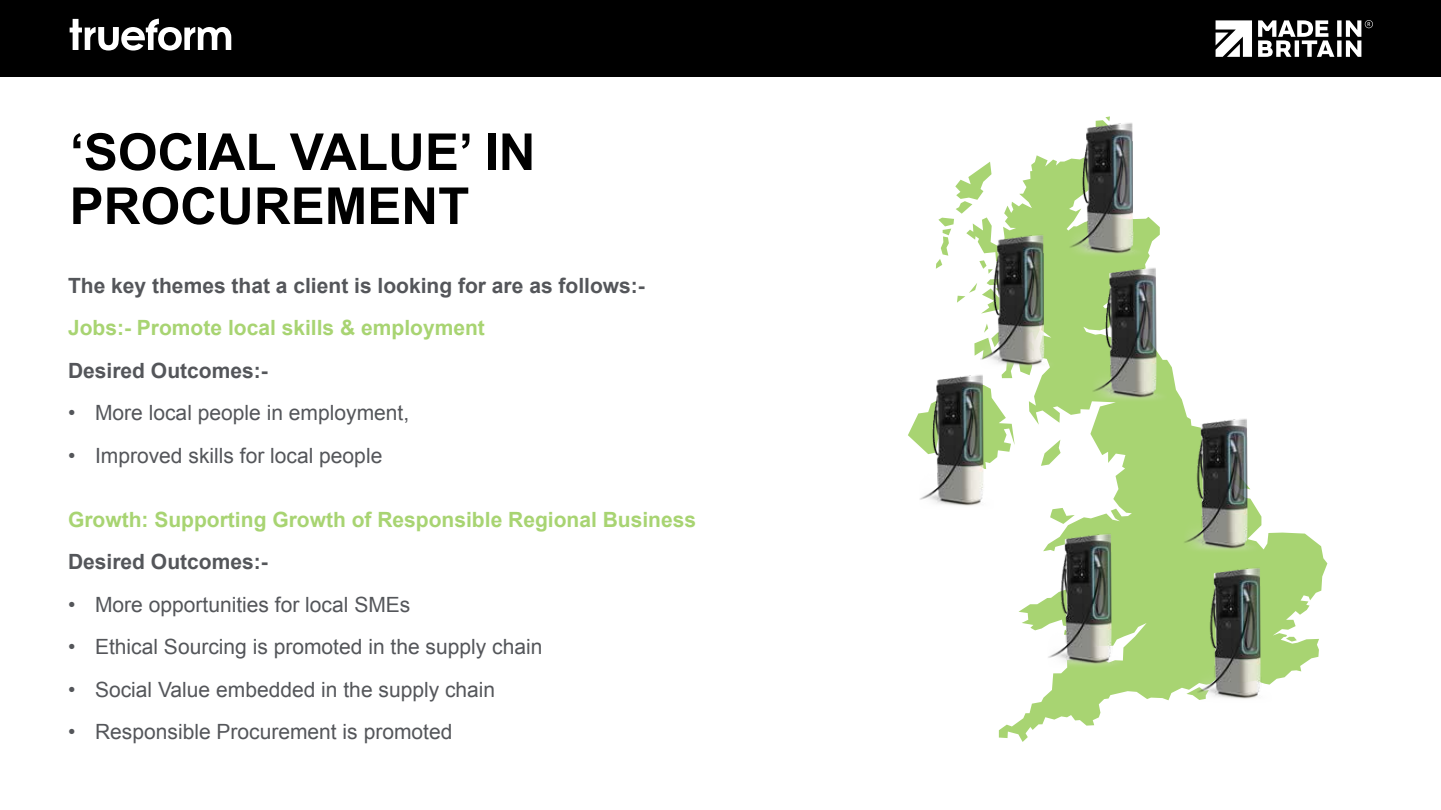
<style>
.page{position:relative;width:1441px;height:810px;background:#fff}
.page>*{position:absolute;margin:0;border:0;box-sizing:border-box;transform-origin:0 0}
.t1{font:700 51px/54px "Arial";color:#000}
.t2{font:21px "Arial";color:#54565a}
.t3{font:700 21px "Arial";color:#a8d472}
.t4{font:700 21px "Arial";color:#54565a}
</style>
<div class="page">
<svg style="left:908px;top:116px;width:419px;height:626px"></svg>
<img style="left:971px;top:229px;width:83px;height:142px">
<img style="left:1039px;top:528px;width:82px;height:141px">
<img style="left:910px;top:369px;width:83px;height:142px">
<img style="left:1188px;top:562px;width:83px;height:142px">
<img style="left:1174px;top:413px;width:83px;height:141px">
<img style="left:1083px;top:262px;width:83px;height:141px">
<img style="left:1060px;top:117px;width:83px;height:142px">
<div style="left:0;top:0;width:1440px;height:77px;background:#000"></div>
<svg style="left:70px;top:19px;width:161px;height:32px"></svg>
<svg style="left:1215px;top:20px;width:36px;height:37px"></svg>
<svg style="left:1258px;top:20px;width:114px;height:37px"></svg>
<h1 class="t1" style="left:70px;top:127px;width:467px">‘SOCIAL VALUE’ IN<br>PROCUREMENT</h1>
<p class="t4" style="left:68px;top:272px;width:578px">The key themes that a client is looking for are as follows:-</p>
<p class="t3" style="left:68px;top:314px;width:418px">Jobs:- Promote local skills &amp; employment</p>
<p class="t4" style="left:68px;top:357px;width:201px">Desired Outcomes:-</p>
<p class="t2" style="left:68px;top:399px;width:342px">• More local people in employment,</p>
<p class="t2" style="left:68px;top:442px;width:316px">• Improved skills for local people</p>
<p class="t3" style="left:68px;top:505px;width:629px">Growth: Supporting Growth of Responsible Regional Business</p>
<p class="t4" style="left:68px;top:548px;width:201px">Desired Outcomes:-</p>
<p class="t2" style="left:68px;top:591px;width:344px">• More opportunities for local SMEs</p>
<p class="t2" style="left:68px;top:633px;width:476px">• Ethical Sourcing is promoted in the supply chain</p>
<p class="t2" style="left:68px;top:676px;width:428px">• Social Value embedded in the supply chain</p>
<p class="t2" style="left:68px;top:718px;width:386px">• Responsible Procurement is promoted</p>
</div>
